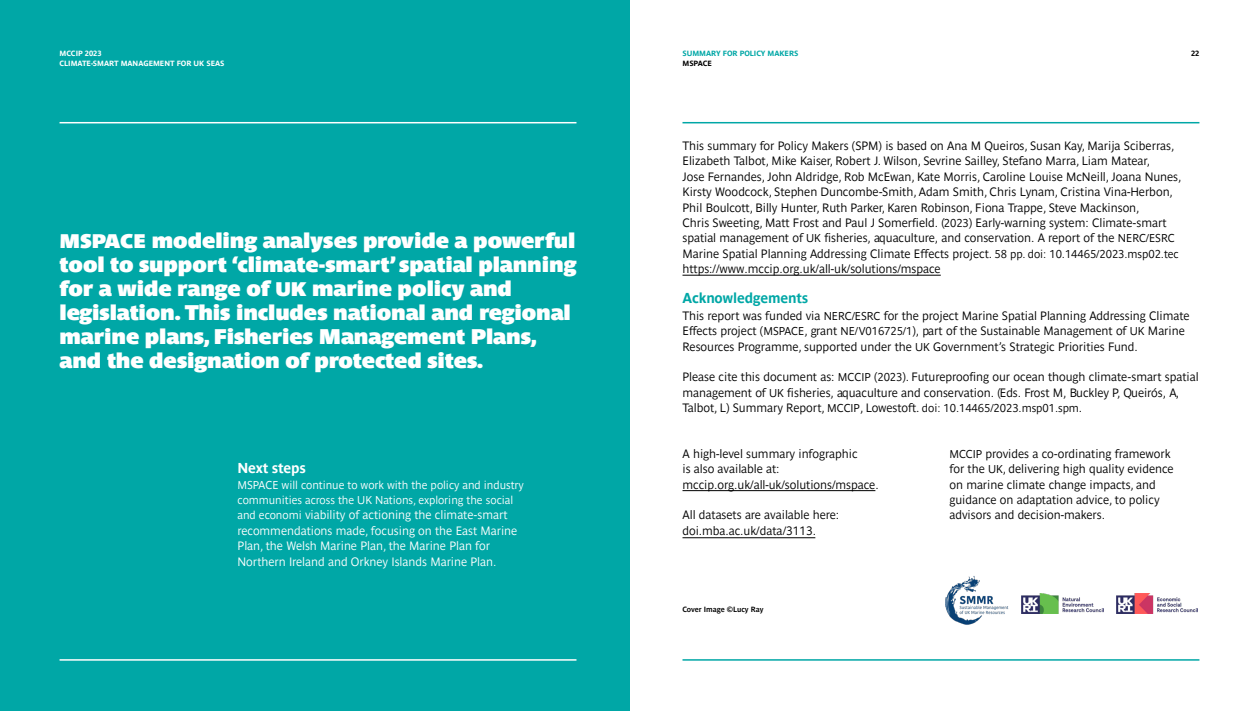
<style>
.page{position:relative;width:1259px;height:711px;background:#fff}
.page>*{position:absolute;margin:0;border:0;box-sizing:border-box;transform-origin:0 0}
.t1{font:700 21px/24px "Parisine Std Sombre";letter-spacing:-.005em;color:#fff}
.t2{font:700 14.25px "Parisine Std";letter-spacing:-.015em;color:#00a7a6}
.t3{font:700 14.25px "Parisine Std";letter-spacing:-.015em;color:#fff}
.t4{font:12px/15.3px "Parisine Std Gris";letter-spacing:-.005em;color:#000}
.t5{font:12px/15.3px "Parisine Std Gris";letter-spacing:-.005em;color:#fff}
.t6{font:11.25px/15.5px "Parisine Std Gris";letter-spacing:-.005em;color:#fff}
.t7{font:700 7.5px "Parisine Std";letter-spacing:-.005em;color:#fff}
.t8{font:700 7.5px "Parisine Std";letter-spacing:-.005em;color:#00a7a6}
.t9{font:700 7.5px "Parisine Std Gris";letter-spacing:-.005em;color:#000}
.t10{font:700 7.5px "Parisine Std";letter-spacing:-.005em;color:#000}
.s1{font-size:19.5px}
.s2{font-size:11.25px}
</style>
<div class="page">
<div style="left:0;top:0;width:629px;height:710px;background:#00a7a6"></div>
<hr style="left:682px;top:275px;width:258px;height:1px;background:#000">
<hr style="left:682px;top:537px;width:133px;height:1px;background:#000">
<hr style="left:682px;top:490px;width:193px;height:1px;background:#000">
<hr style="left:682px;top:659px;width:517px;height:1px;background:#00a7a6">
<hr style="left:60px;top:659px;width:516px;height:1px;background:#fff">
<hr style="left:682px;top:122px;width:517px;height:1px;background:#00a7a6">
<hr style="left:60px;top:122px;width:516px;height:1px;background:#fff">
<img style="left:945px;top:576px;width:64px;height:49px">
<img style="left:1116px;top:593px;width:81px;height:20px">
<img style="left:1021px;top:593px;width:82px;height:20px">
<p class="t7" style="left:60px;top:49px;width:44px">MCCIP 2023</p>
<p class="t10" style="left:1191px;top:49px;width:10px">22</p>
<p class="t8" style="left:682px;top:49px;width:117px">SUMMARY FOR POLICY MAKERS</p>
<p class="t10" style="left:682px;top:59px;width:31px">MSPACE</p>
<p class="t7" style="left:60px;top:59px;width:166px">CLIMATE-SMART MANAGEMENT FOR UK SEAS</p>
<p class="t1" style="left:60px;top:228px;width:518px"><span class="s1">MSPACE</span> modeling analyses provide a powerful tool to support ‘climate-smart’ spatial planning for a wide range of <span class="s1">UK</span> marine policy and legislation. This includes national and regional marine plans, Fisheries Management Plans, and the designation of protected sites.</p>
<p class="t3" style="left:237px;top:459px;width:70px">Next steps</p>
<p class="t6" style="left:237px;top:476px;width:288px">MSPACE will continue to work with the policy and industry communities across the UK Nations, exploring the social</p>
<p class="t5" style="left:237px;top:507px;width:281px"><span class="s2">and economi</span> viability of actioning the climate-smart recommendations made, focusing on the East Marine Plan, the Welsh Marine Plan, the Marine Plan for Northern Ireland and Orkney Islands Marine Plan.</p>
<p class="t4" style="left:682px;top:138px;width:500px">This summary for Policy Makers (SPM) is based on Ana M Queiros, Susan Kay, Marija Sciberras, Elizabeth Talbot, Mike Kaiser, Robert J. Wilson, Sevrine Sailley, Stefano Marra, Liam Matear,<br>Jose Fernandes, John Aldridge, Rob McEwan, Kate Morris, Caroline Louise McNeill, Joana Nunes, Kirsty Woodcock, Stephen Duncombe-Smith, Adam Smith, Chris Lynam, Cristina Vina-Herbon, Phil Boulcott, Billy Hunter, Ruth Parker, Karen Robinson, Fiona Trappe, Steve Mackinson,<br>Chris Sweeting, Matt Frost and Paul J Somerfield. (<span class="s2">2023</span>) Early-warning system: Climate-smart spatial management of <span class="s2">UK</span> fisheries, aquaculture, and conservation. A report of the <span class="s2">NERC/ESRC </span>Marine Spatial Planning Addressing Climate Effects project. <span class="s2">58 pp. doi: 10.14465/2023.msp02.tec </span>https://www.mccip.org.uk/all-uk/solutions/mspace</p>
<p class="t2" style="left:682px;top:290px;width:127px">Acknowledgements</p>
<p class="t4" style="left:682px;top:308px;width:509px">This report was funded via <span class="s2">NERC/ESRC</span> for the project Marine Spatial Planning Addressing Climate<br>Effects project (<span class="s2">MSPACE</span>, grant <span class="s2">NE/V016725/1</span>), part of the Sustainable Management of <span class="s2">UK</span> Marine<br>Resources Programme, supported under the <span class="s2">UK</span> Government’s Strategic Priorities Fund.</p>
<p class="t4" style="left:682px;top:369px;width:518px">Please cite this document as: <span class="s2">MCCIP</span> (<span class="s2">2023</span>). Futureproofing our ocean though climate-smart spatial management of <span class="s2">UK</span> fisheries, aquaculture and conservation. (Eds. Frost M, Buckley P, Queirós, A,<br>Talbot, L) Summary Report, <span class="s2">MCCIP</span>, Lowestoft. <span class="s2">doi: 10.14465/2023.msp01.spm</span>.</p>
<p class="t4" style="left:682px;top:445px;width:198px">A high-level summary infographic<br>is also available at: mccip.org.uk/all-uk/solutions/mspace.</p>
<p class="t4" style="left:682px;top:507px;width:158px">All datasets are available here: doi.mba.ac.uk/data/3113.</p>
<p class="t9" style="left:682px;top:604px;width:82px">Cover Image ©Lucy Ray</p>
<p class="t4" style="left:949px;top:445px;width:226px"><span class="s2">MCCIP</span> provides a co-ordinating framework for the <span class="s2">UK</span>, delivering high quality evidence on marine climate change impacts, and guidance on adaptation advice, to policy advisors and decision-makers.</p>
</div>
